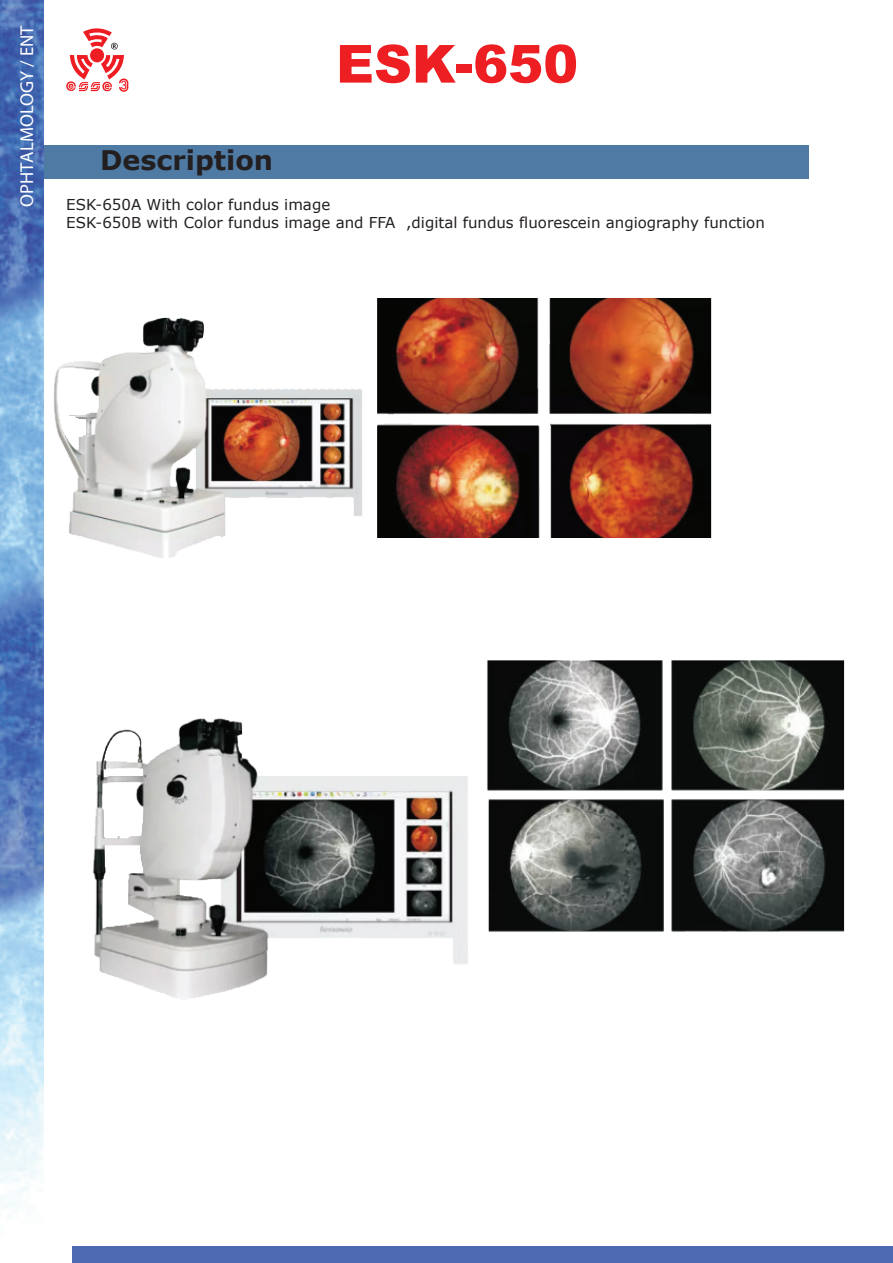
<style>
.page{position:relative;width:893px;height:1263px;background:#fff}
.page>*{position:absolute;margin:0;border:0;box-sizing:border-box;transform-origin:0 0}
.t1{font:900 52.5px "Arial";color:#ee1f23}
.t2{font:700 27px "Verdana";color:#231f20}
.t3{font:18.75px "Myriad Pro";color:#fff}
.t4{font:15px/18px "Verdana";color:#231f20}
</style>
<div class="page">
<div style="left:0;top:145px;width:808px;height:34px;background:#4f7aa3"></div>
<img style="left:0;top:0;width:43px;height:1208px">
<div style="left:72px;top:1247px;width:821px;height:16px;background:#4d69b2"></div>
<svg style="left:66px;top:28px;width:63px;height:64px"></svg>
<img style="left:53px;top:298px;width:792px;height:701px">
<p class="t3" style="left:15px;top:207px;width:183px;rotate:-90deg">OPHTALMOLOGY / ENT</p>
<h1 class="t1" style="left:336px;top:26px;width:244px">ESK-650</h1>
<h2 class="t2" style="left:100px;top:141px;width:175px">Description</h2>
<p class="t4" style="left:66px;top:195px;width:700px">ESK-650A With color fundus image<br>ESK-650B with Color fundus image and FFA ,digital fundus fluorescein angiography function</p>
</div>
